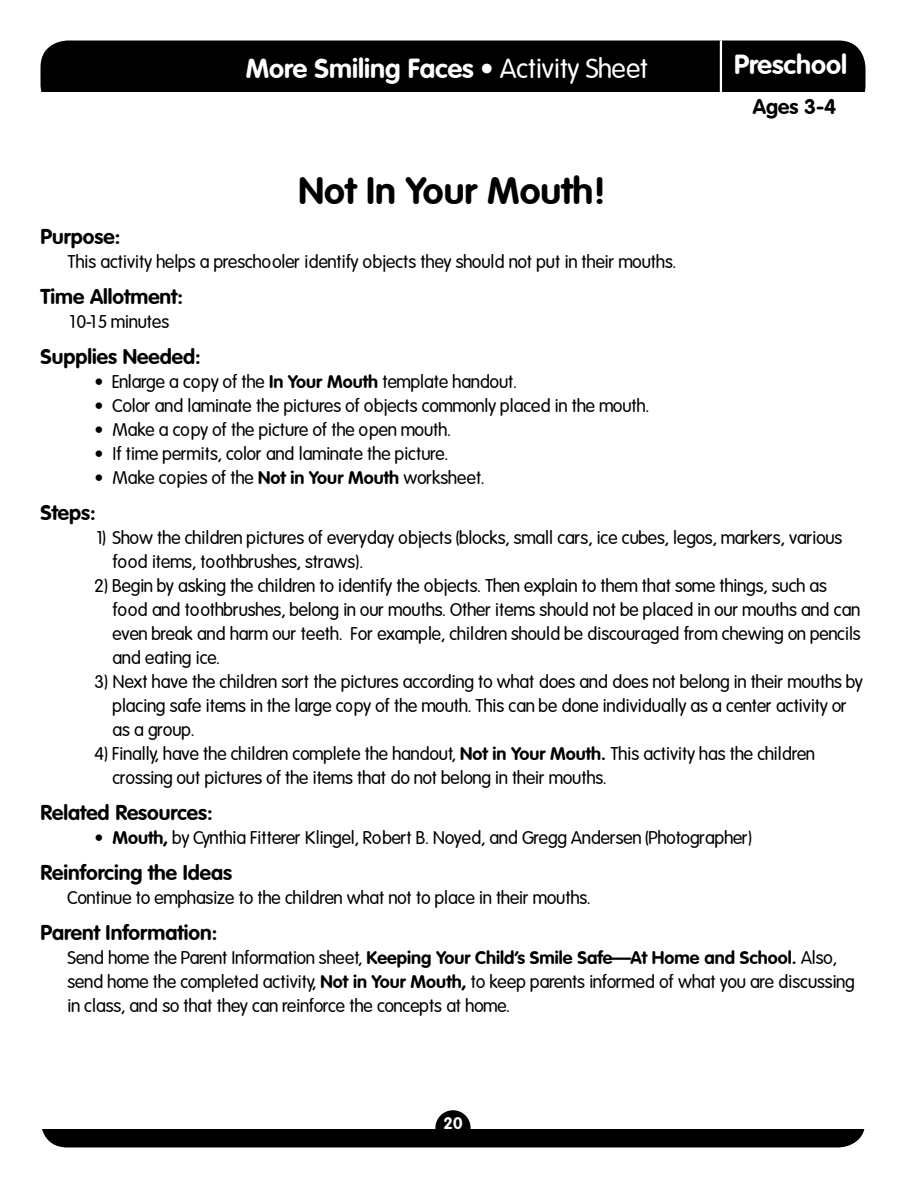
<style>
.page{position:relative;width:918px;height:1188px;background:#fff}
.page>*{position:absolute;margin:0;border:0;box-sizing:border-box;transform-origin:0 0}
.t1{font:700 37.5px "VAG Rounded";color:#000}
.t2{font:700 27px "VAG Rounded";color:#fff}
.t3{font:700 21px "VAG Rounded";color:#000}
.t4{font:700 18px/24px "VAG Rounded Light S Si";color:#000}
.t5{font:700 18px "VAG Rounded";color:#000}
.t6{font:700 16.5px "VAG Rounded";color:#fff}
.s1{font-family:"VAG Rounded Light S Si"}
.s2{font-family:"VAG Rounded"}
</style>
<div class="page">
<div style="left:721px;top:40px;width:145px;height:52px;background:#000"></div>
<div style="left:40px;top:40px;width:680px;height:52px;background:#000"></div>
<hr style="left:720px;top:40px;width:2px;height:55px;background:#fff">
<div style="left:40px;top:1130px;width:826px;height:18px;background:#000"></div>
<div style="left:435px;top:1110px;width:36px;height:36px;background:#000;border-radius:50%"></div>
<h2 class="t2" style="left:246px;top:53px;width:404px">More Smiling Faces • <span class="s1">Activity Sheet</span></h2>
<h2 class="t2" style="left:734px;top:49px;width:115px">Preschool</h2>
<p class="t3" style="left:753px;top:95px;width:85px">Ages 3-4</p>
<h1 class="t1" style="left:299px;top:169px;width:309px">Not In Your Mouth!</h1>
<p class="t3" style="left:40px;top:224px;width:81px">Purpose:</p>
<p class="t4" style="left:68px;top:249px;width:610px">This activity helps a preschooler identify objects they should not put in their mouths.</p>
<p class="t3" style="left:40px;top:284px;width:144px">Time Allotment:</p>
<p class="t4" style="left:68px;top:309px;width:103px">10-15 minutes</p>
<p class="t3" style="left:40px;top:344px;width:162px">Supplies Needed:</p>
<p class="t4" style="left:94px;top:369px;width:424px"><span class="s2">•</span> Enlarge a copy of the <span class="s2">In Your Mouth</span> template handout.</p>
<p class="t4" style="left:94px;top:393px;width:556px"><span class="s2">•</span> Color and laminate the pictures of objects commonly placed in the mouth.</p>
<p class="t4" style="left:94px;top:417px;width:358px"><span class="s2">•</span> Make a copy of the picture of the open mouth.</p>
<p class="t4" style="left:94px;top:441px;width:355px"><span class="s2">•</span> If time permits, color and laminate the picture.</p>
<p class="t4" style="left:94px;top:465px;width:392px"><span class="s2">•</span> Make copies of the <span class="s2">Not in Your Mouth</span> worksheet.</p>
<p class="t3" style="left:40px;top:500px;width:57px">Steps:</p>
<p class="t4" style="left:112px;top:525px;width:731px;text-indent:-18px">1) Show the children pictures of everyday objects (blocks, small cars, ice cubes, legos, markers, various food items, toothbrushes, straws).</p>
<p class="t4" style="left:112px;top:573px;width:750px;text-indent:-18px">2) Begin by asking the children to identify the objects. Then explain to them that some things, such as food and toothbrushes, belong in our mouths. Other items should not be placed in our mouths and can even break and harm our teeth. For example, children should be discouraged from chewing on pencils and eating ice.</p>
<p class="t4" style="left:112px;top:669px;width:752px;text-indent:-18px">3) Next have the children sort the pictures according to what does and does not belong in their mouths by placing safe items in the large copy of the mouth. This can be done individually as a center activity or as a group.</p>
<p class="t4" style="left:112px;top:741px;width:704px;text-indent:-18px">4) Finally, have the children complete the handout, <span class="s2">Not in Your Mouth.</span> This activity has the children crossing out pictures of the items that do not belong in their mouths.</p>
<p class="t3" style="left:40px;top:800px;width:174px">Related Resources:</p>
<p class="t4" style="left:94px;top:825px;width:659px"><span class="s2">• Mouth,</span> by Cynthia Fitterer Klingel, Robert B. Noyed, and Gregg Andersen (Photographer)</p>
<p class="t3" style="left:40px;top:860px;width:193px">Reinforcing the Ideas</p>
<p class="t4" style="left:68px;top:885px;width:524px">Continue to emphasize to the children what not to place in their mouths.</p>
<p class="t3" style="left:40px;top:920px;width:178px">Parent Information:</p>
<p class="t5" style="left:68px;top:947px;width:771px"><span class="s1">Send home the Parent Information sheet,</span> Keeping Your Child’s Smile Safe—At Home and School. <span class="s1">Also,</span></p>
<p class="t4" style="left:68px;top:969px;width:789px">send home the completed activity, <span class="s2">Not in Your Mouth,</span> to keep parents informed of what you are discussing in class, and so that they can reinforce the concepts at home.</p>
<p class="t6" style="left:444px;top:1114px;width:20px">20</p>
</div>
